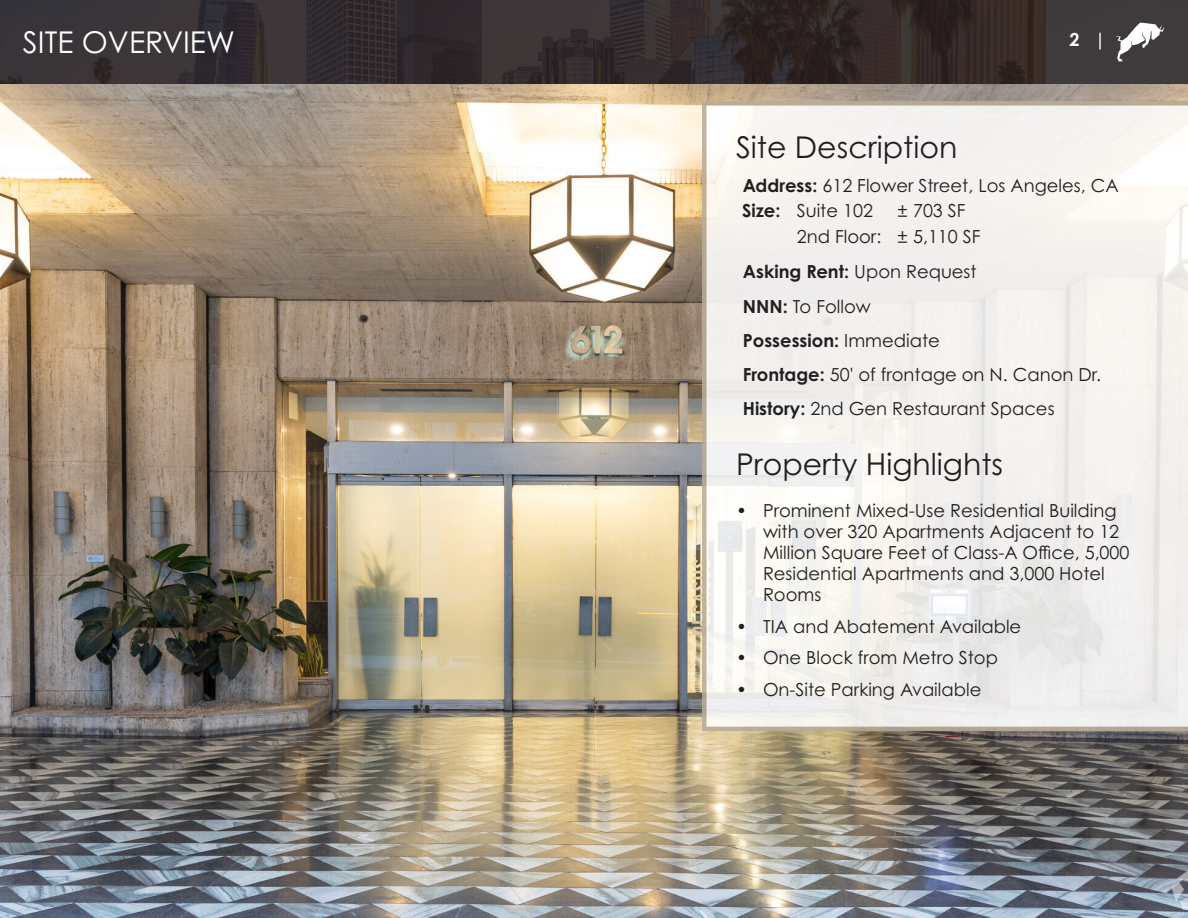
<style>
.page{position:relative;width:1188px;height:918px;background:#fff}
.page>*{position:absolute;margin:0;border:0;box-sizing:border-box;transform-origin:0 0}
.t1{font:30px "Century Gothic Pro";color:#231f20}
.t2{font:30px "Century Gothic Pro";color:#fff}
.t3{font:18px/21px "Century Gothic Pro";color:#231f20}
.t4{font:700 18px "Century Gothic Pro";color:#231f20}
.t5{font:700 18px "Century Gothic Pro";color:#fff}
.s1{font-weight:700}
.s2{font-weight:400}
</style>
<div class="page">
<img style="left:0;top:0;width:1188px;height:918px">
<svg style="left:1115px;top:23px;width:49px;height:39px"></svg>
<svg style="left:702px;top:101px;width:486px;height:630px;fill:#f3f1ee"></svg>
<p class="t2" style="left:23px;top:24px;width:213px">SITE OVERVIEW</p>
<p class="t5" style="left:1070px;top:28px;width:37px">2 |</p>
<p class="t1" style="left:736px;top:129px;width:223px">Site Description</p>
<p class="t3" style="left:743px;top:175px;width:378px"><span class="s1">Address:</span> 612 Flower Street, Los Angeles, CA</p>
<p class="t4" style="left:742px;top:200px;width:40px">Size:</p>
<p class="t3" style="left:797px;top:200px;width:78px">Suite 102</p>
<p class="t3" style="left:897px;top:200px;width:70px">± 703 SF</p>
<p class="t3" style="left:797px;top:226px;width:86px">2nd Floor:</p>
<p class="t3" style="left:897px;top:226px;width:85px">± 5,110 SF</p>
<p class="t4" style="left:743px;top:261px;width:235px">Asking Rent: <span class="s2">Upon Request</span></p>
<p class="t3" style="left:743px;top:295px;width:130px"><span class="s1">NNN:</span> To Follow</p>
<p class="t4" style="left:743px;top:329px;width:199px">Possession: <span class="s2">Immediate</span></p>
<p class="t3" style="left:743px;top:364px;width:360px"><span class="s1">Frontage:</span> 50' of frontage on N. Canon Dr.</p>
<p class="t3" style="left:743px;top:398px;width:313px"><span class="s1">History:</span> 2nd Gen Restaurant Spaces</p>
<p class="t1" style="left:736px;top:446px;width:269px">Property Highlights</p>
<p class="t3" style="left:763px;top:500px;width:368px;text-indent:-27px">• Prominent Mixed-Use Residential Building with over 320 Apartments Adjacent to 12<br>Million Square Feet of Class-A Office, 5,000<br>Residential Apartments and 3,000 Hotel Rooms</p>
<p class="t3" style="left:736px;top:615px;width:287px">• TIA and Abatement Available</p>
<p class="t3" style="left:736px;top:647px;width:263px">• One Block from Metro Stop</p>
<p class="t3" style="left:736px;top:679px;width:247px">• On-Site Parking Available</p>
</div>
